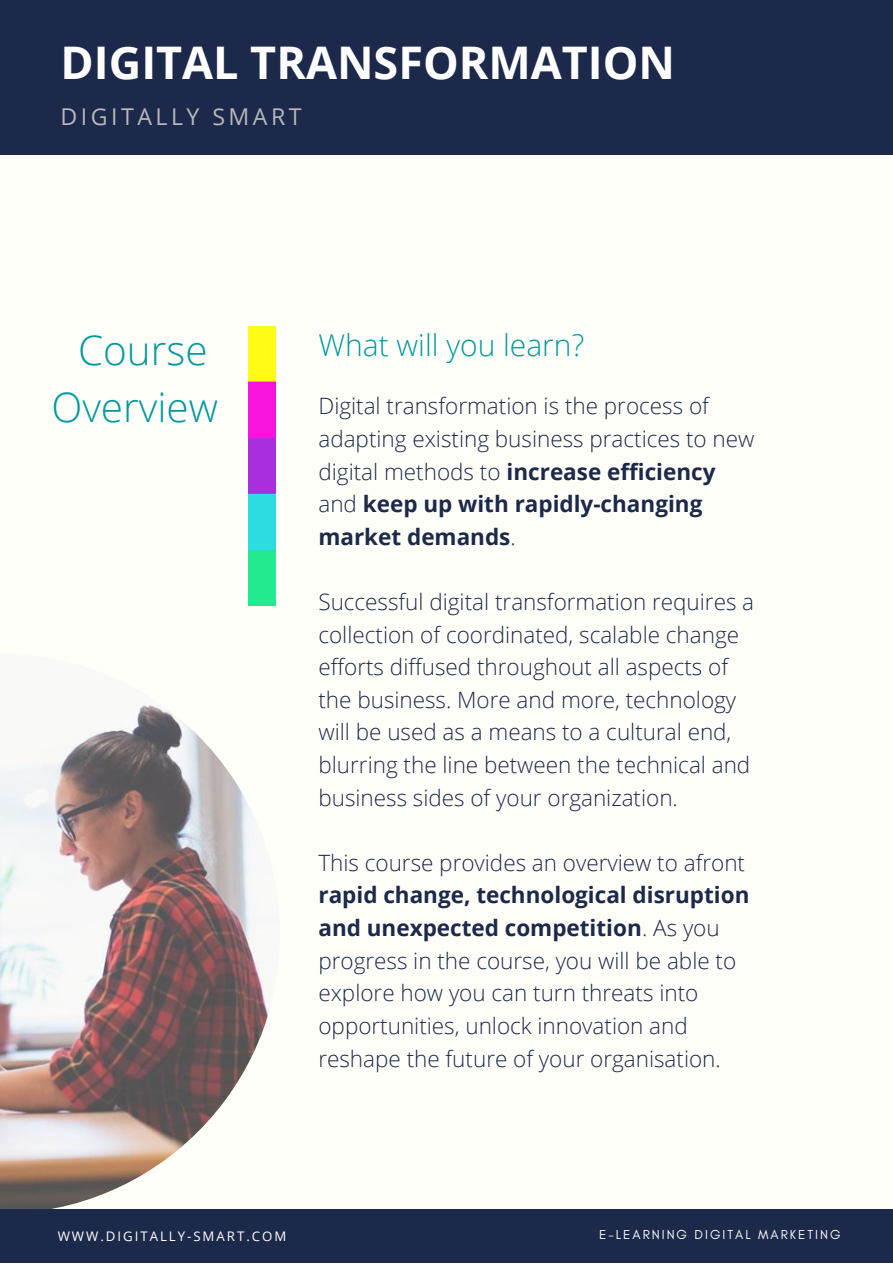
<style>
.page{position:relative;width:893px;height:1264px;background:#fff}
.page>*{position:absolute;margin:0;border:0;box-sizing:border-box;transform-origin:0 0}
.t1{font:700 45px "Open Sans";color:#fff}
.t2{font:300 40.5px/56.2px "Open Sans";color:#03989e;text-align:center}
.t3{font:300 30px "Open Sans";color:#03989e}
.t4{font:23.1px "Open Sans";letter-spacing:.15em;color:#b7b8bc}
.t5{font:300 22.5px/32.5px "Open Sans";color:#1d294a}
.t6{font:13.2px "Glacial Indifference";letter-spacing:.15em;color:#fff}
.t7{font:13.2px "Open Sans";letter-spacing:.15em;color:#fff}
.s1{font-weight:700}
</style>
<div class="page">
<div style="left:0;top:0;width:892px;height:1262px;background:#fffff9"></div>
<img style="left:248px;top:327px;width:27px;height:278px">
<div style="left:0;top:0;width:892px;height:155px;background:#1d294a"></div>
<img style="left:0;top:703px;width:270px;height:506px">
<div style="left:0;top:1209px;width:892px;height:53px;background:#1d294a"></div>
<h1 class="t1" style="left:61px;top:31px;width:616px">DIGITAL TRANSFORMATION</h1>
<p class="t4" style="left:61px;top:100px;width:242px">DIGITALLY SMART</p>
<h2 class="t2" style="left:51px;top:321px;width:168px">Course<br>Overview</h2>
<h3 class="t3" style="left:318px;top:323px;width:267px">What will you learn?</h3>
<p class="t5" style="left:318px;top:389px;width:437px">Digital transformation is the process of adapting existing business practices to new digital methods to <span class="s1">increase efficiency </span>and <span class="s1">keep up with rapidly-changing market demands</span>.</p>
<p class="t5" style="left:318px;top:585px;width:437px">Successful digital transformation requires a collection of coordinated, scalable change efforts diffused throughout all aspects of the business. More and more, technology will be used as a means to a cultural end, blurring the line between the technical and business sides of your organization.</p>
<p class="t5" style="left:318px;top:845px;width:428px">This course provides an overview to afront</p>
<p class="t5" style="left:318px;top:878px;width:432px"><span class="s1">rapid change, technological disruption and unexpected competition</span>. As you progress in the course, you will be able to explore how you can turn threats into opportunities, unlock innovation and reshape the future of your organisation.</p>
<p class="t7" style="left:58px;top:1226px;width:230px">WWW.DIGITALLY-SMART.COM</p>
<p class="t6" style="left:599px;top:1226px;width:243px">E-LEARNING DIGITAL MARKETING</p>
</div>
